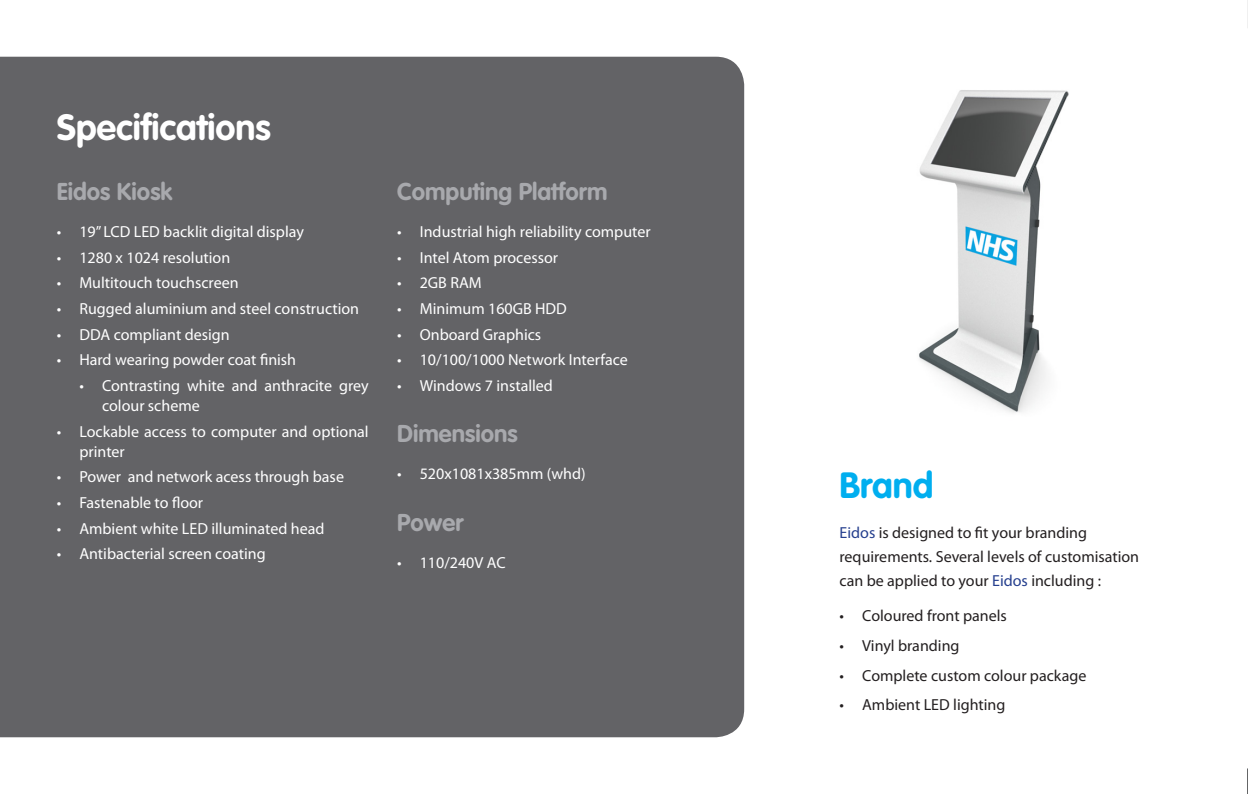
<style>
.page{position:relative;width:1248px;height:794px;background:#fff}
.page>*{position:absolute;margin:0;border:0;box-sizing:border-box;transform-origin:0 0}
.t1{font:700 36px "VAG Rounded Std";color:#fff}
.t2{font:700 36px "VAG Rounded Std";color:#00aeef}
.t3{font:700 24px "VAG Rounded Std";color:#a8a9ad}
.t4{font:16px/20px "Myriad Pro";color:#fff}
.t5{font:16px/24px "Myriad Pro";color:#231f20}
.s1{color:#253f8e}
</style>
<div class="page">
<div style="left:0;top:57px;width:744px;height:680px;background:#636366"></div>
<img style="left:919px;top:90px;width:150px;height:323px">
<svg style="left:1247px;top:0;width:1px;height:28px"></svg>
<svg style="left:260px;top:354px;width:7px;height:11px"></svg>
<svg style="left:172px;top:496px;width:7px;height:12px"></svg>
<h1 class="t1" style="left:57px;top:106px;width:215px">Specifications</h1>
<h2 class="t3" style="left:57px;top:177px;width:117px">Eidos Kiosk</h2>
<p class="t4" style="left:57px;top:221px;width:249px">• 19” LCD LED backlit digital display</p>
<p class="t4" style="left:57px;top:247px;width:175px">• 1280 x 1024 resolution</p>
<p class="t4" style="left:57px;top:273px;width:183px">• Multitouch touchscreen</p>
<p class="t4" style="left:57px;top:298px;width:304px">• Rugged aluminium and steel construction</p>
<p class="t4" style="left:57px;top:324px;width:174px">• DDA compliant design</p>
<p class="t4" style="left:57px;top:350px;width:241px">• Hard wearing powder coat nish</p>
<p class="t4" style="left:102px;top:375px;width:268px;text-indent:-23px">• Contrasting white and anthracite grey colour scheme</p>
<p class="t4" style="left:79px;top:421px;width:291px;text-indent:-23px">• Lockable access to computer and optional printer</p>
<p class="t4" style="left:57px;top:467px;width:289px">• Power and network acess through base</p>
<p class="t4" style="left:57px;top:492px;width:148px">• Fastenable to oor</p>
<p class="t4" style="left:57px;top:518px;width:269px">• Ambient white LED illuminated head</p>
<p class="t4" style="left:57px;top:544px;width:210px">• Antibacterial screen coating</p>
<h2 class="t3" style="left:397px;top:177px;width:212px">Computing Platform</h2>
<p class="t4" style="left:397px;top:221px;width:255px">• Industrial high reliability computer</p>
<p class="t4" style="left:397px;top:247px;width:162px">• Intel Atom processor</p>
<p class="t4" style="left:397px;top:273px;width:86px">• 2GB RAM</p>
<p class="t4" style="left:397px;top:298px;width:171px">• Minimum 160GB HDD</p>
<p class="t4" style="left:397px;top:324px;width:146px">• Onboard Graphics</p>
<p class="t4" style="left:397px;top:350px;width:232px">• 10/100/1000 Network Interface</p>
<p class="t4" style="left:397px;top:375px;width:157px">• Windows 7 installed</p>
<h2 class="t3" style="left:397px;top:420px;width:122px">Dimensions</h2>
<p class="t4" style="left:397px;top:464px;width:190px">• 520x1081x385mm (whd)</p>
<h2 class="t3" style="left:397px;top:508px;width:68px">Power</h2>
<p class="t4" style="left:397px;top:552px;width:110px">• 110/240V AC</p>
<h1 class="t2" style="left:839px;top:464px;width:95px">Brand</h1>
<p class="t5" style="left:839px;top:520px;width:301px"><span class="s1">Eidos</span> is designed to t your branding requirements. Several levels of customisation can be applied to your <span class="s1">Eidos</span> including :</p>
<p class="t5" style="left:839px;top:604px;width:169px">• Coloured front panels</p>
<p class="t5" style="left:839px;top:633px;width:121px">• Vinyl branding</p>
<p class="t5" style="left:839px;top:663px;width:248px">• Complete custom colour package</p>
<p class="t5" style="left:839px;top:693px;width:167px">• Ambient LED lighting</p>
</div>
